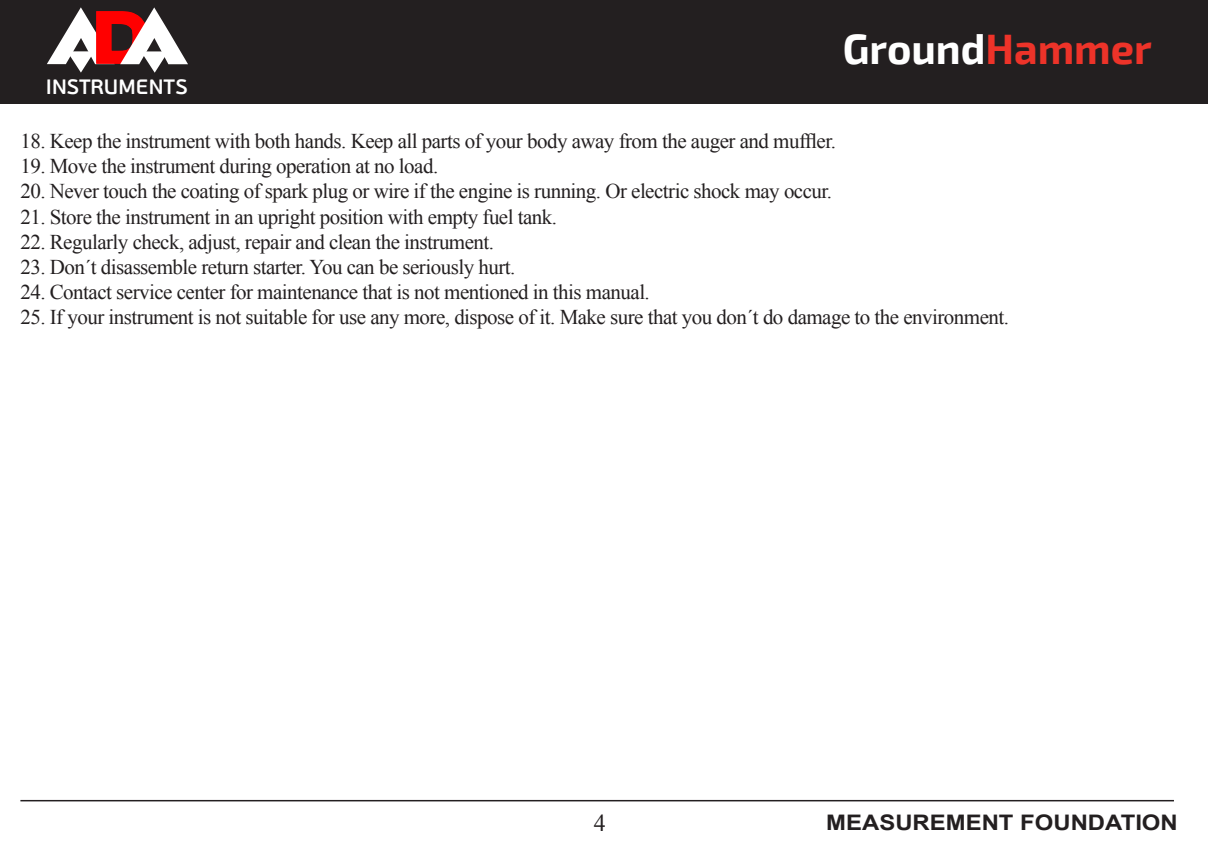
<style>
.page{position:relative;width:1208px;height:851px;background:#fff}
.page>*{position:absolute;margin:0;border:0;box-sizing:border-box;transform-origin:0 0}
.t1{font:700 41.7px "Exo 2";color:#fff}
.t2{font:24px "Times New Roman";color:#231f20}
.t3{font:700 21.3px "Arial";color:#231f20;scale:1.12 1}
.t4{font:21px "Times New Roman";letter-spacing:-.025em;color:#231f20}
.t5{font:600 20.7px "PF Beau Sans Pro";color:#fff}
.s1{color:#ed3329}
</style>
<div class="page">
<div style="left:0;top:0;width:1208px;height:103px;background:#231f20"></div>
<hr style="left:20px;top:799px;width:1154px;height:2px;background:#231f20">
<svg style="left:47px;top:7px;width:141px;height:66px"></svg>
<p class="t5" style="left:46px;top:75px;width:143px">INSTRUMENTS</p>
<h1 class="t1" style="left:842px;top:25px;width:310px">Ground<span class="s1">Hammer</span></h1>
<p class="t4" style="left:20px;top:127px;width:817px">18. Keep the instrument with both hands. Keep all parts of your body away from the auger and muffler.</p>
<p class="t4" style="left:20px;top:152px;width:419px">19. Move the instrument during operation at no load.</p>
<p class="t4" style="left:20px;top:177px;width:813px">20. Never touch the coating of spark plug or wire if the engine is running. Or electric shock may occur.</p>
<p class="t4" style="left:20px;top:202px;width:538px">21. Store the instrument in an upright position with empty fuel tank.</p>
<p class="t4" style="left:20px;top:228px;width:475px">22. Regularly check, adjust, repair and clean the instrument.</p>
<p class="t4" style="left:20px;top:253px;width:496px">23. Don´t disassemble return starter. You can be seriously hurt.</p>
<p class="t4" style="left:20px;top:278px;width:631px">24. Contact service center for maintenance that is not mentioned in this manual.</p>
<p class="t4" style="left:20px;top:303px;width:990px">25. If your instrument is not suitable for use any more, dispose of it. Make sure that you don´t do damage to the environment.</p>
<p class="t2" style="left:594px;top:806px;width:13px">4</p>
<p class="t3" style="left:826px;top:808px;width:315px">MEASUREMENT FOUNDATION</p>
</div>
